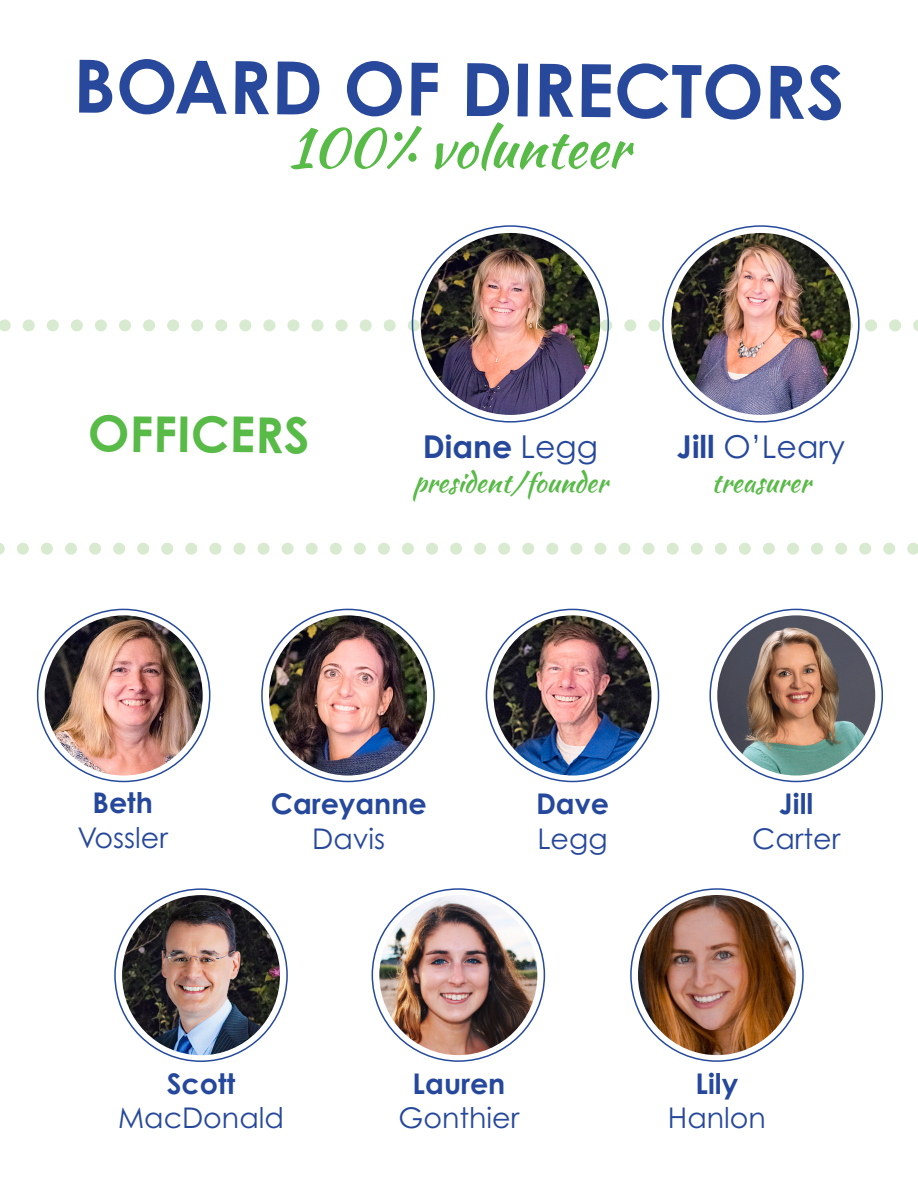
<style>
.page{position:relative;width:918px;height:1188px;background:#fff}
.page>*{position:absolute;margin:0;border:0;box-sizing:border-box;transform-origin:0 0}
.t1{font:700 73.5px "Century Gothic Pro";color:#28489c}
.t2{font:54px "Kaushan Script";color:#58ba47}
.t3{font:700 49.5px "Century Gothic Pro";color:#58ba47}
.t4{font:31.5px "Century Gothic Pro";color:#26489c}
.t5{font:700 31.5px "Century Gothic Pro";color:#26489c}
.t6{font:28.5px "Century Gothic Pro";color:#26489c}
.t7{font:700 28.5px "Century Gothic Pro";color:#26489c}
.t8{font:27px "Kaushan Script";color:#58ba47}
.s1{font-weight:400}
.s2{font-weight:700}
</style>
<div class="page">
<svg style="left:0;top:319px;width:918px;height:12px"></svg>
<svg style="left:0;top:543px;width:918px;height:12px"></svg>
<img style="left:421px;top:233px;width:179px;height:182px">
<img style="left:671px;top:233px;width:180px;height:182px">
<img style="left:494px;top:615px;width:157px;height:161px">
<img style="left:122px;top:895px;width:158px;height:160px">
<img style="left:379px;top:895px;width:158px;height:160px">
<img style="left:717px;top:615px;width:158px;height:161px">
<img style="left:638px;top:895px;width:158px;height:160px">
<img style="left:45px;top:615px;width:158px;height:161px">
<img style="left:269px;top:615px;width:158px;height:161px">
<h1 class="t1" style="left:74px;top:36px;width:773px;rotate:1deg">BOARD OF DIRECTORS</h1>
<h2 class="t2" style="left:289px;top:109px;width:342px">100% volunteer</h2>
<h3 class="t3" style="left:89px;top:402px;width:223px;rotate:1deg">OFFICERS</h3>
<p class="t5" style="left:423px;top:427px;width:177px">Diane <span class="s1">Legg</span></p>
<p class="t4" style="left:677px;top:428px;width:169px"><span class="s2">Jill</span> O’Leary</p>
<p class="t8" style="left:413px;top:463px;width:196px">president/founder</p>
<p class="t8" style="left:711px;top:463px;width:101px">treasurer</p>
<p class="t7" style="left:93px;top:785px;width:62px">Beth</p>
<p class="t6" style="left:77px;top:820px;width:92px">Vossler</p>
<p class="t7" style="left:271px;top:786px;width:157px">Careyanne</p>
<p class="t6" style="left:312px;top:821px;width:75px">Davis</p>
<p class="t7" style="left:536px;top:786px;width:74px">Dave</p>
<p class="t6" style="left:537px;top:821px;width:72px">Legg</p>
<p class="t7" style="left:779px;top:786px;width:36px">Jill</p>
<p class="t6" style="left:752px;top:821px;width:89px">Carter</p>
<p class="t7" style="left:167px;top:1066px;width:70px">Scott</p>
<p class="t6" style="left:118px;top:1100px;width:168px">MacDonald</p>
<p class="t7" style="left:413px;top:1066px;width:94px">Lauren</p>
<p class="t6" style="left:399px;top:1101px;width:122px">Gonthier</p>
<p class="t7" style="left:696px;top:1066px;width:44px">Lily</p>
<p class="t6" style="left:668px;top:1101px;width:100px">Hanlon</p>
</div>
